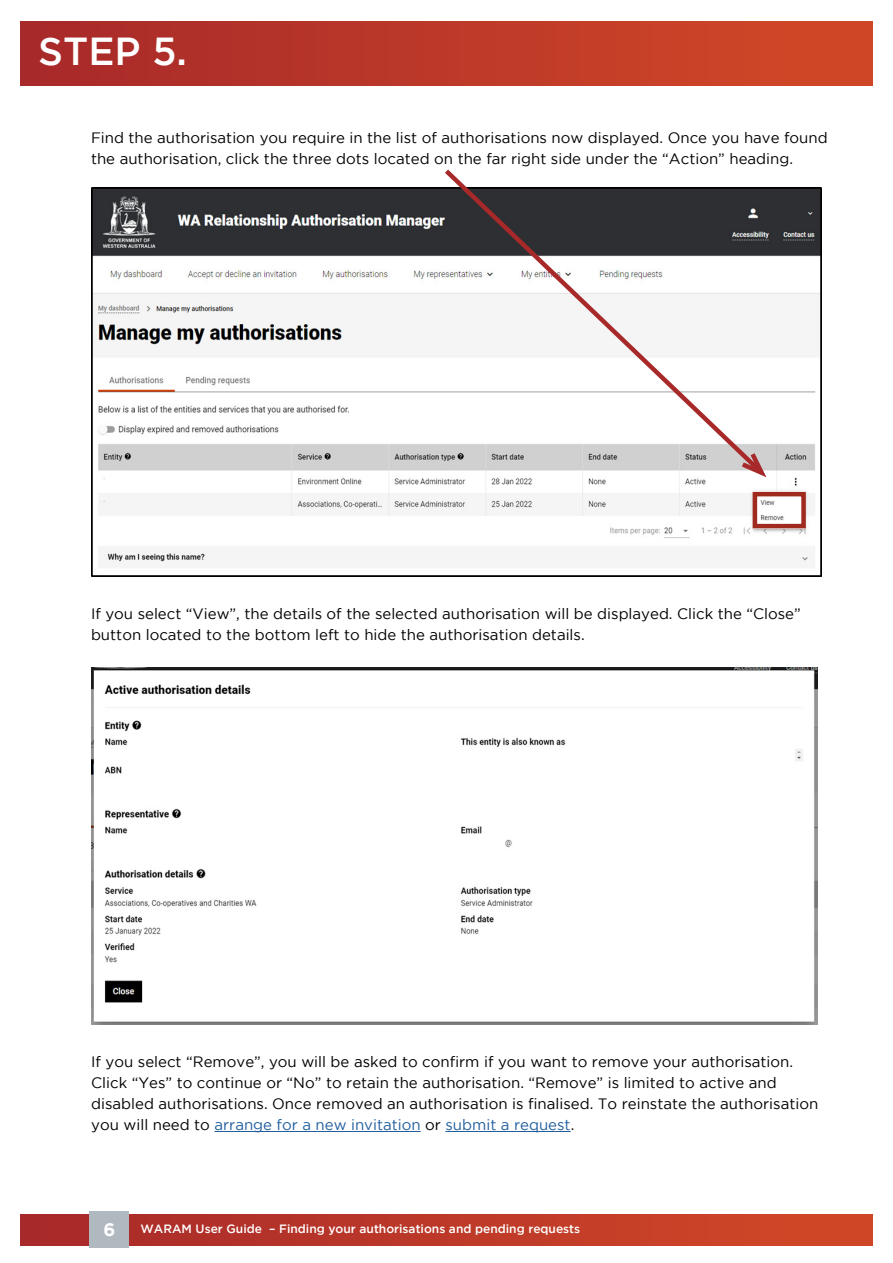
<style>
.page{position:relative;width:893px;height:1263px;background:#fff}
.page>*{position:absolute;margin:0;border:0;box-sizing:border-box;transform-origin:0 0}
.t1{font:500 39px "Gotham";color:#fff}
.t2{font:700 18px "Gotham";color:#fff}
.t3{font:15px/21px "Gotham";color:#000}
.t4{font:500 12px "Gotham";color:#fff}
.s1{color:#215e9e}
</style>
<div class="page">
<div style="left:20px;top:22px;width:853px;height:64px;background:linear-gradient(to right,#a7292a,#d24927)"></div>
<div style="left:20px;top:1214px;width:853px;height:31px;background:linear-gradient(to right,#a7292a,#d24927)"></div>
<div style="left:90px;top:1211px;width:39px;height:37px;background:#b0b8c0"></div>
<img style="left:91px;top:187px;width:730px;height:389px">
<svg style="left:440px;top:169px;width:328px;height:310px"></svg>
<svg style="left:737px;top:448px;width:34px;height:34px"></svg>
<div style="left:753px;top:492px;width:53px;height:36px;border:4px solid #a02a1d"></div>
<img style="left:91px;top:667px;width:726px;height:357px">
<hr style="left:214px;top:1131px;width:207px;height:1px;background:#215e9e">
<hr style="left:445px;top:1131px;width:126px;height:1px;background:#215e9e">
<h1 class="t1" style="left:38px;top:29px;width:150px">STEP 5.</h1>
<p class="t3" style="left:91px;top:127px;width:738px">Find the authorisation you require in the list of authorisations now displayed. Once you have found the authorisation, click the three dots located on the far right side under the “Action” heading.</p>
<p class="t3" style="left:91px;top:603px;width:711px">If you select “View”, the details of the selected authorisation will be displayed. Click the “Close” button located to the bottom left to hide the authorisation details.</p>
<p class="t3" style="left:91px;top:1050px;width:729px">If you select “Remove”, you will be asked to confirm if you want to remove your authorisation.<br>Click “Yes” to continue or “No” to retain the authorisation. “Remove” is limited to active and disabled authorisations. Once removed an authorisation is finalised. To reinstate the authorisation you will need to <span class="s1">arrange for a new invitation</span> or <span class="s1">submit a request</span>.</p>
<p class="t2" style="left:103px;top:1219px;width:13px">6</p>
<p class="t4" style="left:141px;top:1222px;width:441px">WARAM User Guide – Finding your authorisations and pending requests</p>
</div>
